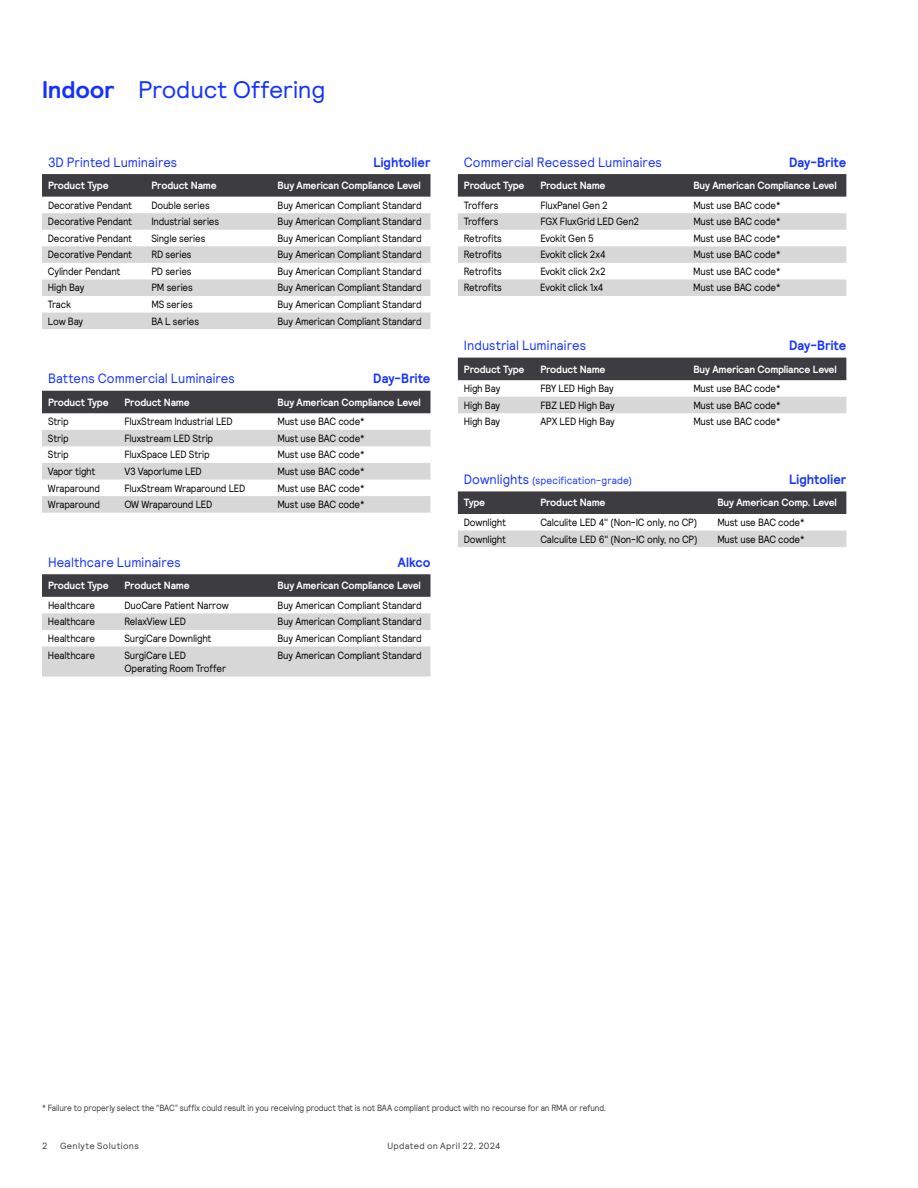
<style>
.page{position:relative;width:918px;height:1188px;background:#fff}
.page>*{position:absolute;margin:0;border:0;box-sizing:border-box;transform-origin:0 0}
.t1{font:24px "Signify Relative";letter-spacing:-.01em;color:#1432ff}
.t2{font:13.5px "Signify Relative";letter-spacing:.005em;color:#1432ff;scale:.94 1}
.t3{font:700 13.5px "Signify Relative";letter-spacing:.005em;color:#1432ff;scale:.94 1}
.t4{font:10.5px/13.5px "Signify Relative";letter-spacing:-.02em;color:#000;scale:.9 1}
.t5{font:700 10.5px "Signify Relative";letter-spacing:-.02em;color:#fff;scale:.96 1}
.t6{font:10.5px "Signify Relative";letter-spacing:.015em;color:#1432ff;scale:.94 1}
.t7{font:9px "Signify Relative";letter-spacing:-.015em;color:#3c3c41;scale:.9 1}
.t8{font:9px "Signify Relative";letter-spacing:.025em;color:#3c3c41}
.t9{font:9px "Signify Relative";letter-spacing:.04em;color:#3c3c41}
.t10{font:9px "Signify Relative";letter-spacing:-.015em;color:#3c3c41}
.s1{font-weight:700}
.s2{font-size:13.5px}
</style>
<div class="page">
<svg style="left:42px;top:174px;width:388px;height:23px;background:#3f3f44"></svg>
<svg style="left:42px;top:213px;width:388px;height:116px;fill:#d7d7d7"></svg>
<div style="left:42px;top:391px;width:388px;height:22px;background:#3c3c41"></div>
<svg style="left:42px;top:430px;width:388px;height:83px"></svg>
<svg style="left:42px;top:574px;width:388px;height:23px;background:#3f3f44"></svg>
<svg style="left:42px;top:613px;width:388px;height:64px"></svg>
<svg style="left:458px;top:174px;width:388px;height:23px;background:#3f3f44"></svg>
<svg style="left:458px;top:213px;width:388px;height:83px"></svg>
<div style="left:458px;top:358px;width:388px;height:22px;background:#3c3c41"></div>
<div style="left:458px;top:397px;width:388px;height:16px;background:#d7d7d7"></div>
<div style="left:458px;top:491px;width:388px;height:23px;background:#3c3c41"></div>
<div style="left:458px;top:531px;width:388px;height:16px;background:#d7d7d7"></div>
<h1 class="t1" style="left:42px;top:74px;width:285px"><span class="s1">Indoor</span> Product Offering</h1>
<p class="t2" style="left:48px;top:153px;width:139px">3D Printed Luminaires</p>
<p class="t3" style="left:373px;top:153px;width:62px">Lightolier</p>
<p class="t5" style="left:48px;top:179px;width:65px">Product Type</p>
<p class="t5" style="left:152px;top:179px;width:69px">Product Name</p>
<p class="t5" style="left:278px;top:179px;width:151px">Buy American Compliance Level</p>
<p class="t4" style="left:48px;top:198px;width:95px">Decorative Pendant</p>
<p class="t4" style="left:151px;top:198px;width:66px">Double series</p>
<p class="t4" style="left:277px;top:198px;width:162px">Buy American Compliant Standard</p>
<p class="t4" style="left:48px;top:214px;width:95px">Decorative Pendant</p>
<p class="t4" style="left:151px;top:214px;width:77px">Industrial series</p>
<p class="t4" style="left:277px;top:214px;width:162px">Buy American Compliant Standard</p>
<p class="t4" style="left:48px;top:231px;width:95px">Decorative Pendant</p>
<p class="t4" style="left:151px;top:231px;width:61px">Single series</p>
<p class="t4" style="left:277px;top:231px;width:162px">Buy American Compliant Standard</p>
<p class="t4" style="left:48px;top:248px;width:95px">Decorative Pendant</p>
<p class="t4" style="left:151px;top:248px;width:46px">RD series</p>
<p class="t4" style="left:277px;top:248px;width:162px">Buy American Compliant Standard</p>
<p class="t4" style="left:48px;top:264px;width:82px">Cylinder Pendant</p>
<p class="t4" style="left:151px;top:264px;width:46px">PD series</p>
<p class="t4" style="left:277px;top:264px;width:162px">Buy American Compliant Standard</p>
<p class="t4" style="left:48px;top:281px;width:42px">High Bay</p>
<p class="t4" style="left:151px;top:281px;width:48px">PM series</p>
<p class="t4" style="left:277px;top:281px;width:162px">Buy American Compliant Standard</p>
<p class="t4" style="left:48px;top:297px;width:27px">Track</p>
<p class="t4" style="left:151px;top:297px;width:47px">MS series</p>
<p class="t4" style="left:277px;top:297px;width:162px">Buy American Compliant Standard</p>
<p class="t4" style="left:48px;top:314px;width:41px">Low Bay</p>
<p class="t4" style="left:151px;top:314px;width:54px">BA L series</p>
<p class="t4" style="left:277px;top:314px;width:162px">Buy American Compliant Standard</p>
<p class="t2" style="left:48px;top:370px;width:200px">Battens Commercial Luminaires</p>
<p class="t3" style="left:373px;top:370px;width:62px">Day-Brite</p>
<p class="t5" style="left:48px;top:395px;width:65px">Product Type</p>
<p class="t5" style="left:124px;top:395px;width:69px">Product Name</p>
<p class="t5" style="left:278px;top:395px;width:151px">Buy American Compliance Level</p>
<p class="t4" style="left:48px;top:415px;width:25px">Strip</p>
<p class="t4" style="left:124px;top:415px;width:122px">FluxStream Industrial LED</p>
<p class="t4" style="left:277px;top:415px;width:98px">Must use BAC code*</p>
<p class="t4" style="left:48px;top:431px;width:25px">Strip</p>
<p class="t4" style="left:124px;top:431px;width:100px">Fluxstream LED Strip</p>
<p class="t4" style="left:277px;top:431px;width:98px">Must use BAC code*</p>
<p class="t4" style="left:48px;top:448px;width:25px">Strip</p>
<p class="t4" style="left:124px;top:448px;width:96px">FluxSpace LED Strip</p>
<p class="t4" style="left:277px;top:448px;width:98px">Must use BAC code*</p>
<p class="t4" style="left:48px;top:464px;width:54px">Vapor tight</p>
<p class="t4" style="left:124px;top:464px;width:88px">V3 Vaporlume LED</p>
<p class="t4" style="left:277px;top:464px;width:98px">Must use BAC code*</p>
<p class="t4" style="left:48px;top:481px;width:59px">Wraparound</p>
<p class="t4" style="left:124px;top:481px;width:136px">FluxStream Wraparound LED</p>
<p class="t4" style="left:277px;top:481px;width:98px">Must use BAC code*</p>
<p class="t4" style="left:48px;top:497px;width:59px">Wraparound</p>
<p class="t4" style="left:124px;top:497px;width:99px">OW Wraparound LED</p>
<p class="t4" style="left:277px;top:497px;width:98px">Must use BAC code*</p>
<p class="t2" style="left:48px;top:553px;width:143px">Healthcare Luminaires</p>
<p class="t3" style="left:398px;top:553px;width:36px">Alkco</p>
<p class="t5" style="left:48px;top:579px;width:65px">Product Type</p>
<p class="t5" style="left:124px;top:579px;width:69px">Product Name</p>
<p class="t5" style="left:278px;top:579px;width:151px">Buy American Compliance Level</p>
<p class="t4" style="left:48px;top:598px;width:54px">Healthcare</p>
<p class="t4" style="left:124px;top:598px;width:117px">DuoCare Patient Narrow</p>
<p class="t4" style="left:277px;top:598px;width:162px">Buy American Compliant Standard</p>
<p class="t4" style="left:48px;top:615px;width:54px">Healthcare</p>
<p class="t4" style="left:124px;top:615px;width:70px">RelaxView LED</p>
<p class="t4" style="left:277px;top:615px;width:162px">Buy American Compliant Standard</p>
<p class="t4" style="left:48px;top:631px;width:54px">Healthcare</p>
<p class="t4" style="left:124px;top:631px;width:98px">SurgiCare Downlight</p>
<p class="t4" style="left:277px;top:631px;width:162px">Buy American Compliant Standard</p>
<p class="t4" style="left:48px;top:648px;width:54px">Healthcare</p>
<p class="t4" style="left:124px;top:648px;width:114px">SurgiCare LED<br>Operating Room Troffer</p>
<p class="t4" style="left:277px;top:648px;width:162px">Buy American Compliant Standard</p>
<p class="t2" style="left:464px;top:153px;width:212px">Commercial Recessed Luminaires</p>
<p class="t3" style="left:789px;top:153px;width:62px">Day-Brite</p>
<p class="t5" style="left:464px;top:179px;width:65px">Product Type</p>
<p class="t5" style="left:540px;top:179px;width:69px">Product Name</p>
<p class="t5" style="left:693px;top:179px;width:151px">Buy American Compliance Level</p>
<p class="t4" style="left:464px;top:198px;width:40px">Troffers</p>
<p class="t4" style="left:540px;top:198px;width:77px">FluxPanel Gen 2</p>
<p class="t4" style="left:693px;top:198px;width:98px">Must use BAC code*</p>
<p class="t4" style="left:464px;top:214px;width:40px">Troffers</p>
<p class="t4" style="left:540px;top:214px;width:112px">FGX FluxGrid LED Gen2</p>
<p class="t4" style="left:693px;top:214px;width:98px">Must use BAC code*</p>
<p class="t4" style="left:464px;top:231px;width:44px">Retrofits</p>
<p class="t4" style="left:540px;top:231px;width:61px">Evokit Gen 5</p>
<p class="t4" style="left:693px;top:231px;width:98px">Must use BAC code*</p>
<p class="t4" style="left:464px;top:248px;width:44px">Retrofits</p>
<p class="t4" style="left:540px;top:248px;width:74px">Evokit click 2x4</p>
<p class="t4" style="left:693px;top:248px;width:98px">Must use BAC code*</p>
<p class="t4" style="left:464px;top:264px;width:44px">Retrofits</p>
<p class="t4" style="left:540px;top:264px;width:74px">Evokit click 2x2</p>
<p class="t4" style="left:693px;top:264px;width:98px">Must use BAC code*</p>
<p class="t4" style="left:464px;top:281px;width:44px">Retrofits</p>
<p class="t4" style="left:540px;top:281px;width:72px">Evokit click 1x4</p>
<p class="t4" style="left:693px;top:281px;width:98px">Must use BAC code*</p>
<p class="t2" style="left:464px;top:337px;width:131px">Industrial Luminaires</p>
<p class="t3" style="left:789px;top:337px;width:62px">Day-Brite</p>
<p class="t5" style="left:464px;top:362px;width:65px">Product Type</p>
<p class="t5" style="left:540px;top:362px;width:69px">Product Name</p>
<p class="t5" style="left:693px;top:362px;width:151px">Buy American Compliance Level</p>
<p class="t4" style="left:464px;top:381px;width:42px">High Bay</p>
<p class="t4" style="left:540px;top:381px;width:83px">FBY LED High Bay</p>
<p class="t4" style="left:693px;top:381px;width:98px">Must use BAC code*</p>
<p class="t4" style="left:464px;top:398px;width:42px">High Bay</p>
<p class="t4" style="left:540px;top:398px;width:84px">FBZ LED High Bay</p>
<p class="t4" style="left:693px;top:398px;width:98px">Must use BAC code*</p>
<p class="t4" style="left:464px;top:415px;width:42px">High Bay</p>
<p class="t4" style="left:540px;top:415px;width:84px">APX LED High Bay</p>
<p class="t4" style="left:693px;top:415px;width:98px">Must use BAC code*</p>
<p class="t6" style="left:464px;top:473px;width:181px"><span class="s2">Downlights</span> (specification-grade)</p>
<p class="t3" style="left:789px;top:470px;width:62px">Lightolier</p>
<p class="t5" style="left:464px;top:496px;width:24px">Type</p>
<p class="t5" style="left:540px;top:496px;width:69px">Product Name</p>
<p class="t5" style="left:717px;top:496px;width:126px">Buy American Comp. Level</p>
<p class="t4" style="left:464px;top:515px;width:48px">Downlight</p>
<p class="t4" style="left:540px;top:515px;width:176px">Calculite LED 4" (Non-IC only, no CP)</p>
<p class="t4" style="left:717px;top:515px;width:98px">Must use BAC code*</p>
<p class="t4" style="left:464px;top:532px;width:48px">Downlight</p>
<p class="t4" style="left:540px;top:532px;width:176px">Calculite LED 6" (Non-IC only, no CP)</p>
<p class="t4" style="left:717px;top:532px;width:98px">Must use BAC code*</p>
<p class="t7" style="left:42px;top:1102px;width:628px">* Failure to properly select the “BAC” suffix could result in you receiving product that is not BAA compliant product with no recourse for an RMA or refund.</p>
<p class="t8" style="left:387px;top:1140px;width:115px">Updated on April 22, 2024</p>
<p class="t10" style="left:42px;top:1140px;width:7px">2</p>
<p class="t9" style="left:60px;top:1140px;width:80px">Genlyte Solutions</p>
</div>
